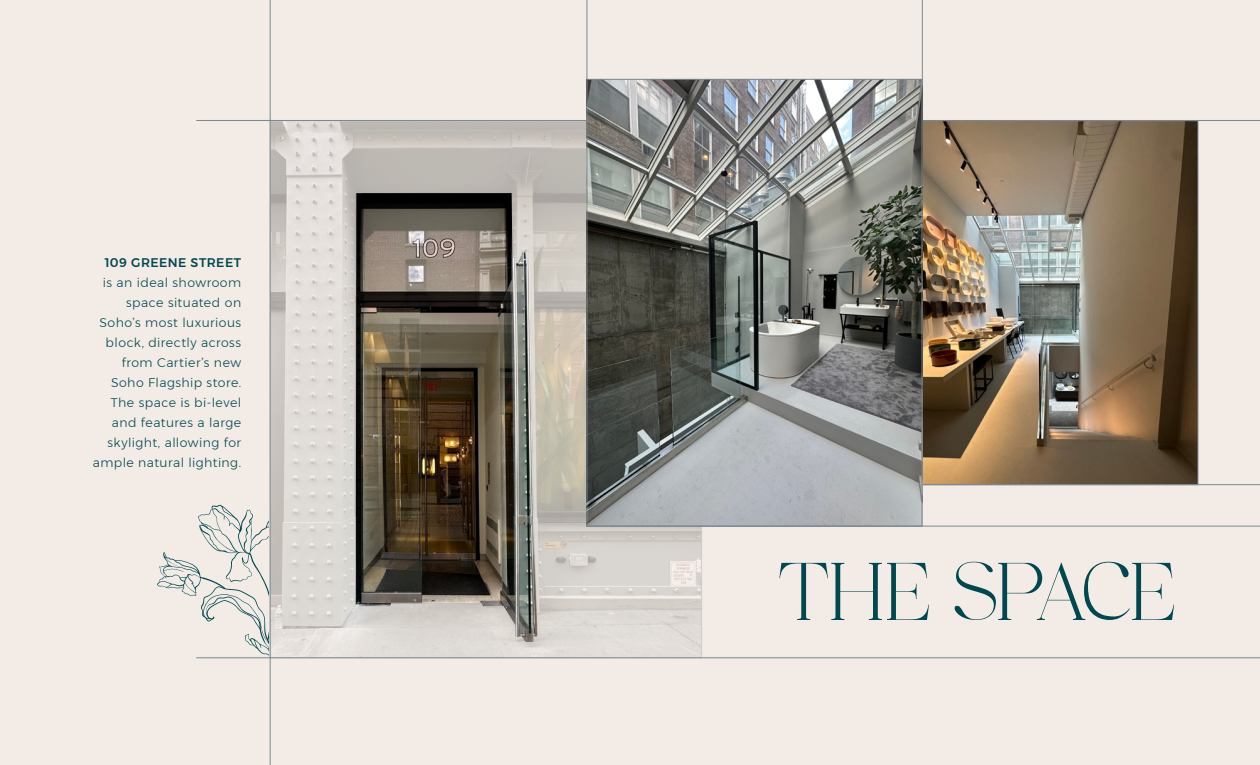
<style>
.page{position:relative;width:1260px;height:765px;background:#f3ece6}
.page>*{position:absolute;margin:0;border:0;box-sizing:border-box;transform-origin:0 0}
.t1{font:81.25px "Quartage";letter-spacing:-.035em;color:#004850}
.t2{font:300 12.5px/20px "Montserrat";letter-spacing:.035em;color:#004850;text-align:right}
.t3{font:500 12.5px "Montserrat";letter-spacing:.035em;color:#004850}
</style>
<div class="page">
<svg style="left:157px;top:505px;width:113px;height:166px"></svg>
<img style="left:272px;top:123px;width:428px;height:533px">
<img style="left:356px;top:193px;width:181px;height:449px">
<img style="left:923px;top:123px;width:273px;height:360px">
<hr style="left:587px;top:0;width:1px;height:526px;background:#7a888f">
<hr style="left:270px;top:0;width:1px;height:765px;background:#7a888f">
<hr style="left:922px;top:0;width:1px;height:526px;background:#7a888f">
<hr style="left:196px;top:120px;width:1064px;height:1px;background:#7a888f">
<hr style="left:196px;top:658px;width:1064px;height:1px;background:#7a888f">
<hr style="left:922px;top:484px;width:338px;height:1px;background:#7a888f">
<img style="left:589px;top:81px;width:331px;height:443px">
<div style="left:587px;top:79px;width:335px;height:447px;border:1px solid #7a888f"></div>
<hr style="left:587px;top:526px;width:673px;height:1px;background:#7a888f">
<p class="t3" style="left:105px;top:253px;width:138px">109 GREENE STREET</p>
<p class="t2" style="left:93px;top:272px;width:150px">is an ideal showroom space situated on<br>Soho’s most luxurious block, directly across from Cartier’s new<br>Soho Flagship store.<br>The space is bi-level and features a large skylight, allowing for ample natural lighting.</p>
<h1 class="t1" style="left:778px;top:551px;width:400px">THE SPACE</h1>
</div>
